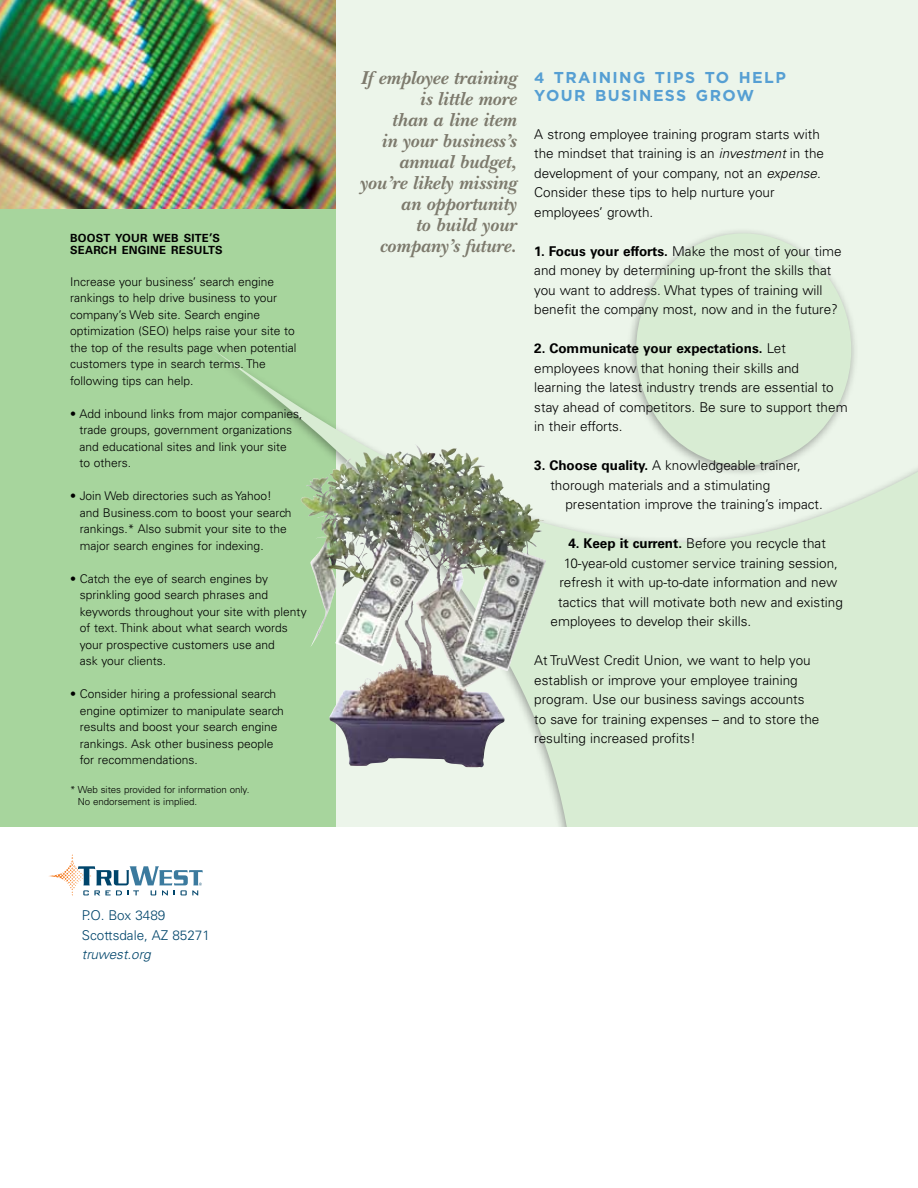
<style>
.page{position:relative;width:918px;height:1188px;background:#fff}
.page>*{position:absolute;margin:0;border:0;box-sizing:border-box;transform-origin:0 0}
.t1{font:italic 700 19.5px/21px "New Baskerville";color:#7d7a6d;text-align:right}
.t2{font:700 15.75px/18px "Gotham";letter-spacing:.085em;color:#569fd3}
.t3{font:300 13.5px/19.5px "Univers";color:#000}
.t4{font:300 13.5px/19.5px "Univers";color:#00456b}
.t5{font:italic 300 13.5px "Univers";color:#00456b}
.t6{font:300 12px/16.5px "Univers";color:#000}
.t7{font:700 11.25px/12px "Univers";letter-spacing:.02em;color:#000}
.t8{font:300 9.75px/12px "Univers";letter-spacing:-.005em;color:#000}
.s1{font-size:12px}
.s2{font-size:15px}
.s3{font-style:italic}
.s4{font-weight:700}
</style>
<div class="page">
<div style="left:0;top:0;width:918px;height:848px;background:#ecf5ea"></div>
<div style="left:0;top:0;width:335px;height:848px;background:#a7d59d"></div>
<div style="left:183px;top:227px;width:735px;height:961px;background:#000;opacity:.36"></div>
<svg style="left:194px;top:260px;width:724px;height:568px"></svg>
<div style="left:636px;top:233px;width:215px;height:233px;background:#d8ecd3;border-radius:50%"></div>
<div style="left:0;top:828px;width:918px;height:360px;background:#fff"></div>
<svg style="left:49px;top:854px;width:154px;height:42px"></svg>
<img style="left:0;top:0;width:335px;height:208px">
<img style="left:321px;top:444px;width:100px;height:50px">
<p class="t7" style="left:70px;top:232px;width:154px">BOOST YOUR WEB SITE<span class="s1">’</span>S<br>SEARCH ENGINE RESULTS</p>
<p class="t6" style="left:70px;top:273px;width:228px">Increase your business’ search engine rankings to help drive business to your company’s Web site. Search engine optimization (SEO) helps raise your site to the top of the results page when potential customers type in search terms. The following tips can help.</p>
<p class="t6" style="left:80px;top:405px;width:224px;text-indent:-9px">• Add inbound links from major companies, trade groups, government organizations and educational sites and link your site<br>to others.</p>
<p class="t6" style="left:80px;top:488px;width:213px;text-indent:-10px">• Join Web directories such as Yahoo! and Business.com to boost your search rankings.* Also submit your site to the major search engines for indexing.</p>
<p class="t6" style="left:80px;top:570px;width:229px;text-indent:-10px">• Catch the eye of search engines by sprinkling good search phrases and keywords throughout your site with plenty of text. Think about what search words your prospective customers use and<br>ask your clients.</p>
<p class="t6" style="left:80px;top:686px;width:205px;text-indent:-10px">• Consider hiring a professional search engine optimizer to manipulate search results and boost your search engine rankings. Ask other business people for recommendations.</p>
<p class="t8" style="left:78px;top:783px;width:173px;text-indent:-8px">* Web sites provided for information only.<br>No endorsement is implied.</p>
<p class="t4" style="left:82px;top:906px;width:130px">P.O. Box 3489<br>Scottsdale, AZ 85271</p>
<p class="t5" style="left:82px;top:946px;width:70px">truwest.org</p>
<h1 class="t1" style="left:360px;top:68px;width:158px">If employee training is little more<br>than a line item<br>in your business’s annual budget, you’re likely missing an opportunity<br>to build your company’s future.</h1>
<p class="t2" style="left:534px;top:68px;width:253px"><span class="s2">4</span> TRAINING TIPS TO HELP<br>YOUR BUSINESS GROW</p>
<p class="t3" style="left:534px;top:124px;width:291px">A strong employee training program starts with the mindset that training is an <span class="s3">investment</span> in the development of your company, not an <span class="s3">expense</span>.<br>Consider these tips to help nurture your employees’ growth.</p>
<p class="t3" style="left:534px;top:241px;width:309px"><span class="s4">1. Focus your efforts.</span> Make the most of your time and money by determining up-front the skills that you want to address. What types of training will benefit the company most, now and in the future?</p>
<p class="t3" style="left:534px;top:339px;width:315px"><span class="s4">2. Communicate your expectations.</span> Let employees know that honing their skills and learning the latest industry trends are essential to stay ahead of competitors. Be sure to support them in their efforts.</p>
<p class="t3" style="left:550px;top:456px;width:252px;text-indent:-16px"><span class="s4">3. Choose quality.</span> A knowledgeable trainer, thorough materials and a stimulating</p>
<p class="t3" style="left:565px;top:495px;width:259px">presentation improve the training’s impact.</p>
<p class="t3" style="left:568px;top:534px;width:259px"><span class="s4">4. Keep it current.</span> Before you recycle that</p>
<p class="t3" style="left:564px;top:553px;width:275px">10-year-old customer service training session,</p>
<p class="t3" style="left:559px;top:573px;width:279px">refresh it with up-to-date information and new</p>
<p class="t3" style="left:558px;top:592px;width:286px">tactics that will motivate both new and existing</p>
<p class="t3" style="left:550px;top:612px;width:202px">employees to develop their skills.</p>
<p class="t3" style="left:534px;top:651px;width:287px">At TruWest Credit Union, we want to help you establish or improve your employee training program. Use our business savings accounts to save for training expenses – and to store the resulting increased profits!</p>
</div>
